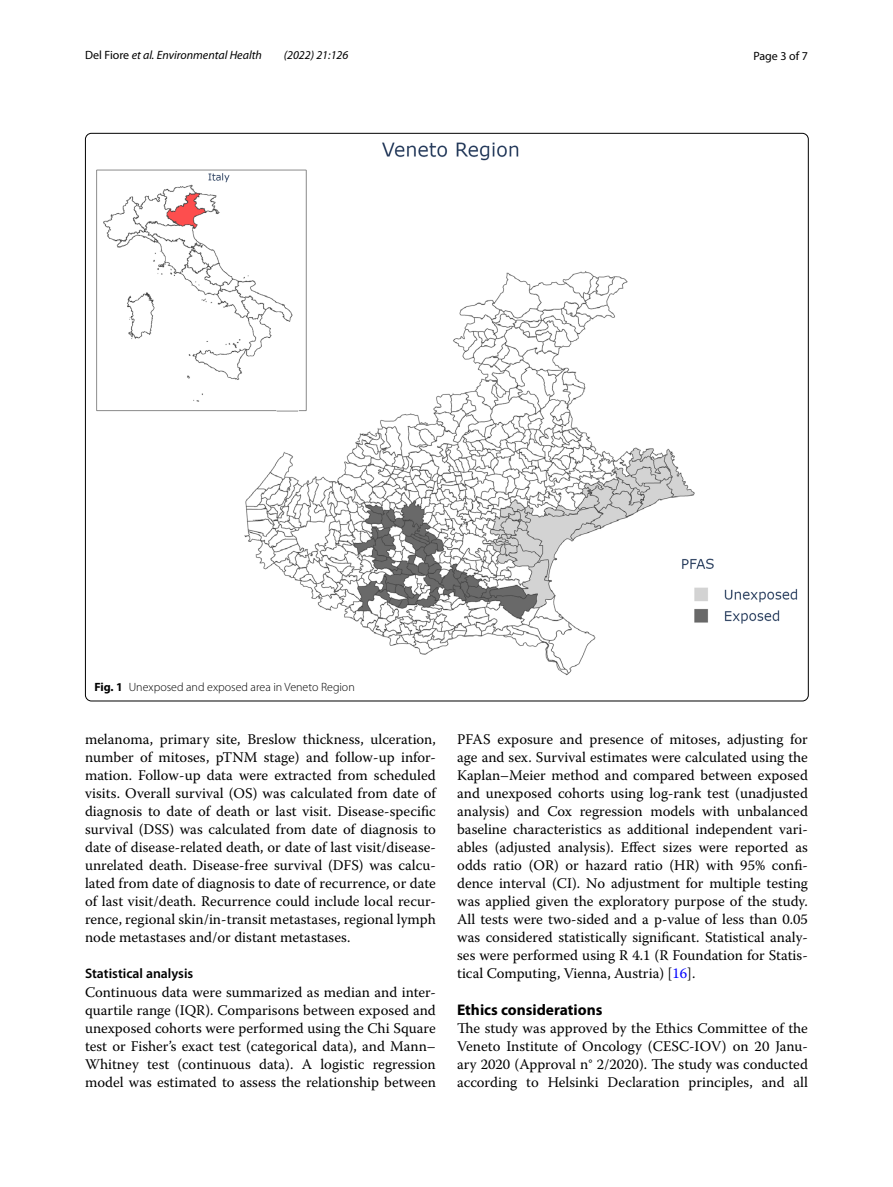
<style>
.page{position:relative;width:893px;height:1187px;background:#fff}
.page>*{position:absolute;margin:0;border:0;box-sizing:border-box;transform-origin:0 0}
.t1{font:700 15.45px "Myriad Pro";color:#000}
.t2{font:14.7px/18px "Warnock Pro";color:#000;text-align:justify}
.t3{font:600 13.8px "Myriad Pro";color:#000}
.t4{font:italic 12px "Myriad Pro";color:#000}
.t5{font:300 12px "Myriad Pro";color:#000}
.t6{font:12px "Myriad Pro";color:#000}
.s1{font-style:normal}
.s2{font-weight:700}
.s3{color:#00f}
</style>
<div class="page">
<img style="left:97px;top:142px;width:700px;height:534px">
<p class="t4" style="left:85px;top:48px;width:178px"><span class="s1">Del Fiore</span> et al. Environmental Health</p>
<p class="t4" style="left:284px;top:48px;width:66px">(2022) 21:126</p>
<p class="t6" style="left:753px;top:48px;width:56px">Page 3 of 7</p>
<p class="t5" style="left:94px;top:680px;width:262px"><span class="s2">Fig. 1</span> Unexposed and exposed area in Veneto Region</p>
<p class="t2" style="left:85px;top:730px;width:352px">melanoma, primary site, Breslow thickness, ulceration, number of mitoses, pTNM stage) and follow-up infor&shy;mation. Follow-up data were extracted from scheduled visits. Overall survival (OS) was calculated from date of diagnosis to date of death or last visit. Disease-specific survival (DSS) was calculated from date of diagnosis to date of disease-related death, or date of last visit/disease&shy;unrelated death. Disease-free survival (DFS) was calcu&shy;lated from date of diagnosis to date of recurrence, or date of last visit/death. Recurrence could include local recur&shy;rence, regional skin/in-transit metastases, regional lymph node metastases and/or distant metastases.</p>
<p class="t3" style="left:85px;top:965px;width:110px">Statistical analysis</p>
<p class="t2" style="left:85px;top:982px;width:352px">Continuous data were summarized as median and inter&shy;quartile range (IQR). Comparisons between exposed and unexposed cohorts were performed using the Chi Square test or Fisher’s exact test (categorical data), and Mann– Whitney test (continuous data). A logistic regression model was estimated to assess the relationship between</p>
<p class="t2" style="left:457px;top:730px;width:352px">PFAS exposure and presence of mitoses, adjusting for age and sex. Survival estimates were calculated using the Kaplan–Meier method and compared between exposed and unexposed cohorts using log-rank test (unadjusted analysis) and Cox regression models with unbalanced baseline characteristics as additional independent vari&shy;ables (adjusted analysis). Effect sizes were reported as odds ratio (OR) or hazard ratio (HR) with 95% confi&shy;dence interval (CI). No adjustment for multiple testing was applied given the exploratory purpose of the study.<br>All tests were two-sided and a p-value of less than 0.05 was considered statistically significant. Statistical analy&shy;ses were performed using R 4.1 (R Foundation for Statis&shy;tical Computing, Vienna, Austria) [<span class="s3">16</span>].</p>
<p class="t1" style="left:457px;top:999px;width:147px">Ethics considerations</p>
<p class="t2" style="left:457px;top:1018px;width:352px">The study was approved by the Ethics Committee of the Veneto Institute of Oncology (CESC-IOV) on 20 Janu&shy;ary 2020 (Approval n° 2/2020). The study was conducted according to Helsinki Declaration principles, and all</p>
</div>
